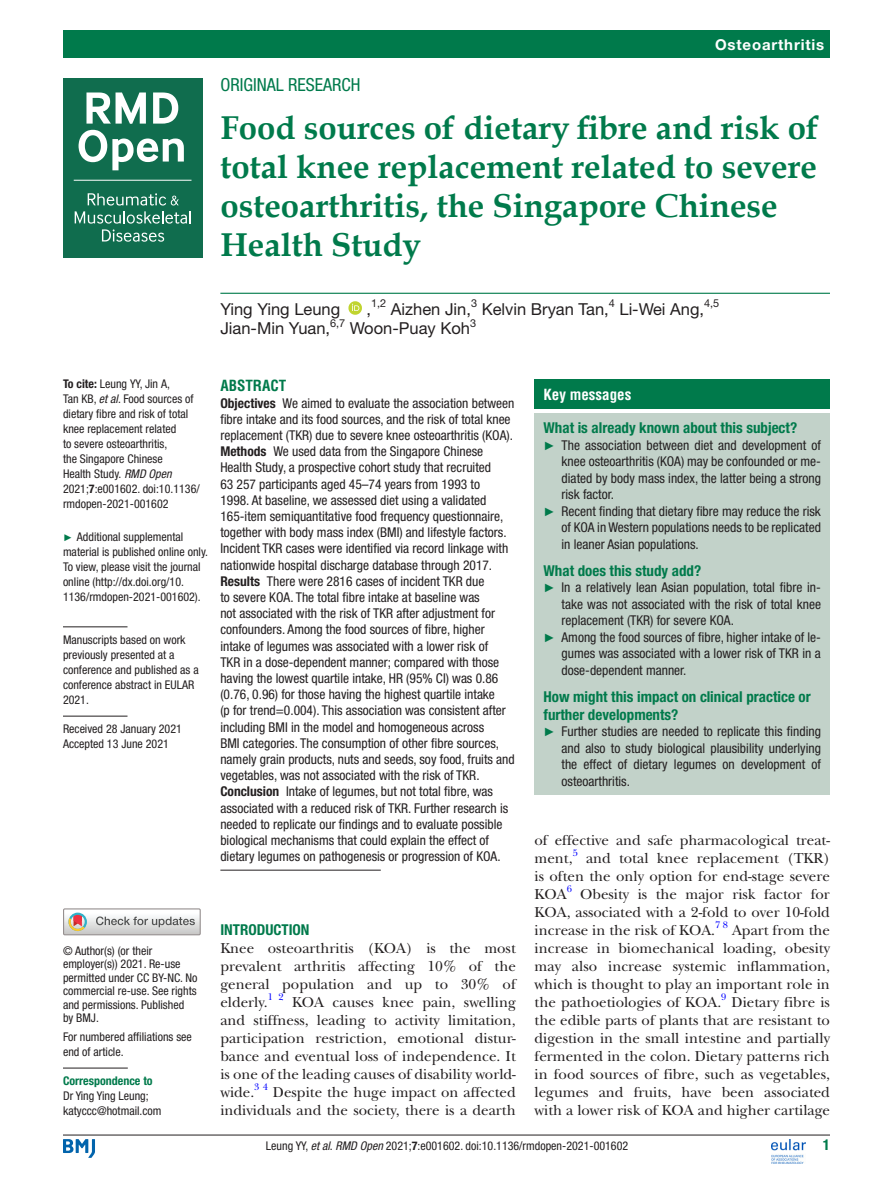
<style>
.page{position:relative;width:893px;height:1191px;background:#fff}
.page>*{position:absolute;margin:0;border:0;box-sizing:border-box;transform-origin:0 0}
.t1{font:700 33px/39px "Book Antiqua";color:#007a4b}
.t2{font:condensed 18px "Helvetica Neue LT Std";color:#007a4b}
.t3{font:16.5px/19.5px "Helvetica Neue LT Std";color:#231f20}
.t4{font:15px/18px "New Baskerville";color:#231f20;text-align:justify}
.t5{font:700 condensed 15px/18px "Helvetica Neue LT Std";color:#007a4b}
.t6{font:700 15px "Helvetica Neue LT Std";letter-spacing:.055em;color:#fff}
.t7{font:700 condensed 15px "Helvetica";color:#fff}
.t8{font:700 condensed 15px "Helvetica";color:#007a4b}
.t9{font:condensed 13.5px/16.2px "Helvetica Neue LT Std";color:#231f20}
.t10{font:condensed 12px/15px "Helvetica Neue LT Std";color:#231f20}
.t11{font:700 condensed 12px "Helvetica Neue LT Std";color:#007a4b}
.t12{font:9.9px "New Baskerville";color:#00f}
.s1{font-weight:700}
.s2{font-style:italic}
.s3{font-family:"Arial";font-stretch:normal;font-size:9.75px;color:#007a4b}
.s4{font-family:"Arial";font-stretch:normal;font-size:12px;color:#007a4b}
</style>
<div class="page">
<hr style="left:63px;top:1134px;width:767px;height:1px;background:#231f20">
<img style="left:771px;top:1139px;width:35px;height:24px">
<svg style="left:63px;top:1139px;width:32px;height:18px"></svg>
<hr style="left:220px;top:293px;width:610px;height:1px;background:#007a4b">
<svg style="left:348px;top:301px;width:14px;height:14px"></svg>
<hr style="left:63px;top:626px;width:65px;height:1px;background:#231f20">
<hr style="left:63px;top:715px;width:65px;height:1px;background:#231f20">
<hr style="left:63px;top:1067px;width:65px;height:1px;background:#231f20">
<div style="left:63px;top:908px;width:138px;height:27px;border:1px solid #969090"></div>
<svg style="left:64px;top:909px;width:136px;height:25px"></svg>
<div style="left:63px;top:78px;width:139px;height:179px;background:#106d4e"></div>
<svg style="left:86px;top:92px;width:60px;height:32px"></svg>
<svg style="left:153px;top:92px;width:25px;height:32px"></svg>
<svg style="left:79px;top:130px;width:105px;height:40px"></svg>
<hr style="left:74px;top:180px;width:117px;height:1px;background:#fff">
<svg style="left:88px;top:193px;width:91px;height:12px"></svg>
<svg style="left:75px;top:211px;width:116px;height:31px"></svg>
<div style="left:63px;top:31px;width:767px;height:27px;background:#007a4b"></div>
<hr style="left:220px;top:869px;width:161px;height:1px;background:#231f20">
<div style="left:535px;top:379px;width:295px;height:30px;background:#007a4b"></div>
<div style="left:535px;top:413px;width:295px;height:381px;background:#c2d2c9"></div>
<p class="t6" style="left:715px;top:35px;width:111px">Osteoarthritis</p>
<h2 class="t2" style="left:220px;top:74px;width:142px">ORIGINAL RESEARCH</h2>
<h1 class="t1" style="left:220px;top:108px;width:600px">Food sources of dietary fibre and risk of total knee replacement related to severe osteoarthritis, the Singapore Chinese Health Study</h1>
<p class="t3" style="left:220px;top:299px;width:121px">Ying Ying Leung</p>
<p class="t3" style="left:220px;top:299px;width:500px;text-indent:146px">,<sup>1,2</sup> Aizhen Jin,<sup>3</sup> Kelvin Bryan Tan,<sup>4</sup> Li-Wei Ang,<sup>4,5<br></sup>Jian-Min Yuan,<sup>6,7</sup> Woon-Puay Koh<sup>3</sup></p>
<p class="t10" style="left:63px;top:376px;width:138px"><span class="s1">To cite:</span> Leung YY, Jin A,<br>Tan KB, <span class="s2">et al</span>. Food sources of dietary fibre and risk of total knee replacement related<br>to severe osteoarthritis,<br>the Singapore Chinese<br>Health Study. <span class="s2">RMD Open<br></span>2021;<span class="s1">7</span>:e001602. doi:10.1136/ rmdopen-2021-001602</p>
<p class="t10" style="left:63px;top:529px;width:147px"><span class="s3">►</span> Additional supplemental material is published online only.<br>To view, please visit the journal online (http://dx.doi.org/10.<br>1136/rmdopen-2021-001602).</p>
<p class="t10" style="left:63px;top:632px;width:137px">Manuscripts based on work previously presented at a conference and published as a conference abstract in EULAR<br>2021.</p>
<p class="t10" style="left:63px;top:721px;width:120px">Received 28 January 2021<br>Accepted 13 June 2021</p>
<p class="t10" style="left:63px;top:943px;width:136px;line-height:13.5px">© Author(s) (or their employer(s)) 2021. Re-use permitted under CC BY-NC. No commercial re-use. See rights and permissions. Published by BMJ.</p>
<p class="t10" style="left:63px;top:1029px;width:130px">For numbered affiliations see end of article.</p>
<p class="t11" style="left:63px;top:1073px;width:91px">Correspondence to</p>
<p class="t10" style="left:63px;top:1088px;width:100px">Dr Ying Ying Leung; katyccc@hotmail.com</p>
<p class="t8" style="left:220px;top:376px;width:67px">ABSTRACT</p>
<p class="t9" style="left:220px;top:394px;width:296px"><span class="s1">Objectives</span> We aimed to evaluate the association between fibre intake and its food sources, and the risk of total knee replacement (TKR) due to severe knee osteoarthritis (KOA).<br><span class="s1">Methods</span> We used data from the Singapore Chinese Health Study, a prospective cohort study that recruited<br>63 257 participants aged 45–74 years from 1993 to<br>1998. At baseline, we assessed diet using a validated 165-item semiquantitative food frequency questionnaire, together with body mass index (BMI) and lifestyle factors.<br>Incident TKR cases were identified via record linkage with nationwide hospital discharge database through 2017.<br><span class="s1">Results</span> There were 2816 cases of incident TKR due<br>to severe KOA. The total fibre intake at baseline was<br>not associated with the risk of TKR after adjustment for confounders. Among the food sources of fibre, higher intake of legumes was associated with a lower risk of<br>TKR in a dose-dependent manner; compared with those having the lowest quartile intake, HR (95% CI) was 0.86 (0.76, 0.96) for those having the highest quartile intake<br>(p for trend=0.004). This association was consistent after including BMI in the model and homogeneous across<br>BMI categories. The consumption of other fibre sources, namely grain products, nuts and seeds, soy food, fruits and vegetables, was not associated with the risk of TKR.<br><span class="s1">Conclusion</span> Intake of legumes, but not total fibre, was associated with a reduced risk of TKR. Further research is needed to replicate our findings and to evaluate possible biological mechanisms that could explain the effect of dietary legumes on pathogenesis or progression of KOA.</p>
<p class="t5" style="left:220px;top:920px;width:91px">INTRODUCTION</p>
<p class="t4" style="left:220px;top:939px;width:297px">Knee osteoarthritis (KOA) is the most prevalent arthritis affecting 10% of the general population and up to 30% of elderly.</p>
<p class="t12" style="left:268px;top:991px;width:17px">1 2</p>
<p class="t4" style="left:220px;top:993px;width:297px;text-indent:72px">KOA causes knee pain, swelling and stiffness, leading to activity limitation, participation restriction, emotional distur&shy;bance and eventual loss of independence. It is one of the leading causes of disability world&shy;wide.</p>
<p class="t12" style="left:254px;top:1081px;width:15px">3 4</p>
<p class="t4" style="left:220px;top:1083px;width:297px;text-align:right">Despite the huge impact on affected individuals and the society, there is a dearth</p>
<p class="t7" style="left:544px;top:385px;width:89px">Key messages</p>
<p class="t5" style="left:544px;top:418px;width:255px">What is already known about this subject?</p>
<p class="t9" style="left:544px;top:436px;width:279px"><span class="s4">►</span> The association between diet and development of</p>
<p class="t9" style="left:562px;top:453px;width:261px">knee osteoarthritis (KOA) may be confounded or me-</p>
<p class="t9" style="left:562px;top:469px;width:261px">diated by body mass index, the latter being a strong</p>
<p class="t9" style="left:562px;top:486px;width:54px">risk factor.</p>
<p class="t9" style="left:544px;top:502px;width:279px"><span class="s4">►</span> Recent finding that dietary fibre may reduce the risk</p>
<p class="t9" style="left:562px;top:519px;width:261px">of KOA in Western populations needs to be replicated</p>
<p class="t9" style="left:562px;top:535px;width:139px">in leaner Asian populations.</p>
<p class="t5" style="left:544px;top:561px;width:159px">What does this study add?</p>
<p class="t9" style="left:544px;top:579px;width:279px"><span class="s4">►</span> In a relatively lean Asian population, total fibre in-</p>
<p class="t9" style="left:562px;top:595px;width:261px">take was not associated with the risk of total knee</p>
<p class="t9" style="left:562px;top:612px;width:174px">replacement (TKR) for severe KOA.</p>
<p class="t9" style="left:544px;top:628px;width:279px"><span class="s4">►</span> Among the food sources of fibre, higher intake of le-</p>
<p class="t9" style="left:562px;top:645px;width:261px">gumes was associated with a lower risk of TKR in a</p>
<p class="t9" style="left:562px;top:661px;width:126px">dose-dependent manner.</p>
<p class="t5" style="left:544px;top:687px;width:269px">How might this impact on clinical practice or further developments?</p>
<p class="t9" style="left:562px;top:723px;width:261px;text-align:justify;text-indent:-18px"><span class="s4">►</span> Further studies are needed to replicate this finding and also to study biological plausibility underlying the effect of dietary legumes on development of osteoarthritis.</p>
<p class="t4" style="left:535px;top:831px;width:297px">of effective and safe pharmacological treat&shy;ment,</p>
<p class="t12" style="left:573px;top:847px;width:7px">5</p>
<p class="t4" style="left:535px;top:849px;width:297px;text-indent:51px">and total knee replacement (TKR) is often the only option for end-stage severe KOA</p>
<p class="t12" style="left:567px;top:883px;width:7px">6</p>
<p class="t4" style="left:535px;top:885px;width:297px;text-indent:46px">Obesity is the major risk factor for KOA, associated with a 2-fold to over 10-fold increase in the risk of KOA.</p>
<p class="t12" style="left:715px;top:919px;width:14px">7 8</p>
<p class="t4" style="left:535px;top:921px;width:297px;text-indent:197px">Apart from the increase in biomechanical loading, obesity may also increase systemic inflammation, which is thought to play an important role in the pathoetiologies of KOA.<sup>9</sup> Dietary fibre is the edible parts of plants that are resistant to digestion in the small intestine and partially fermented in the colon. Dietary patterns rich in food sources of fibre, such as vegetables, legumes and fruits, have been associated with a lower risk of KOA and higher cartilage</p>
<p class="t10" style="left:266px;top:1138px;width:364px">Leung YY, <span class="s2">et al</span>. <span class="s2">RMD Open</span> 2021;<span class="s1">7</span>:e001602. doi:10.1136/rmdopen-2021-001602</p>
<p class="t5" style="left:823px;top:1135px;width:9px">1</p>
</div>
